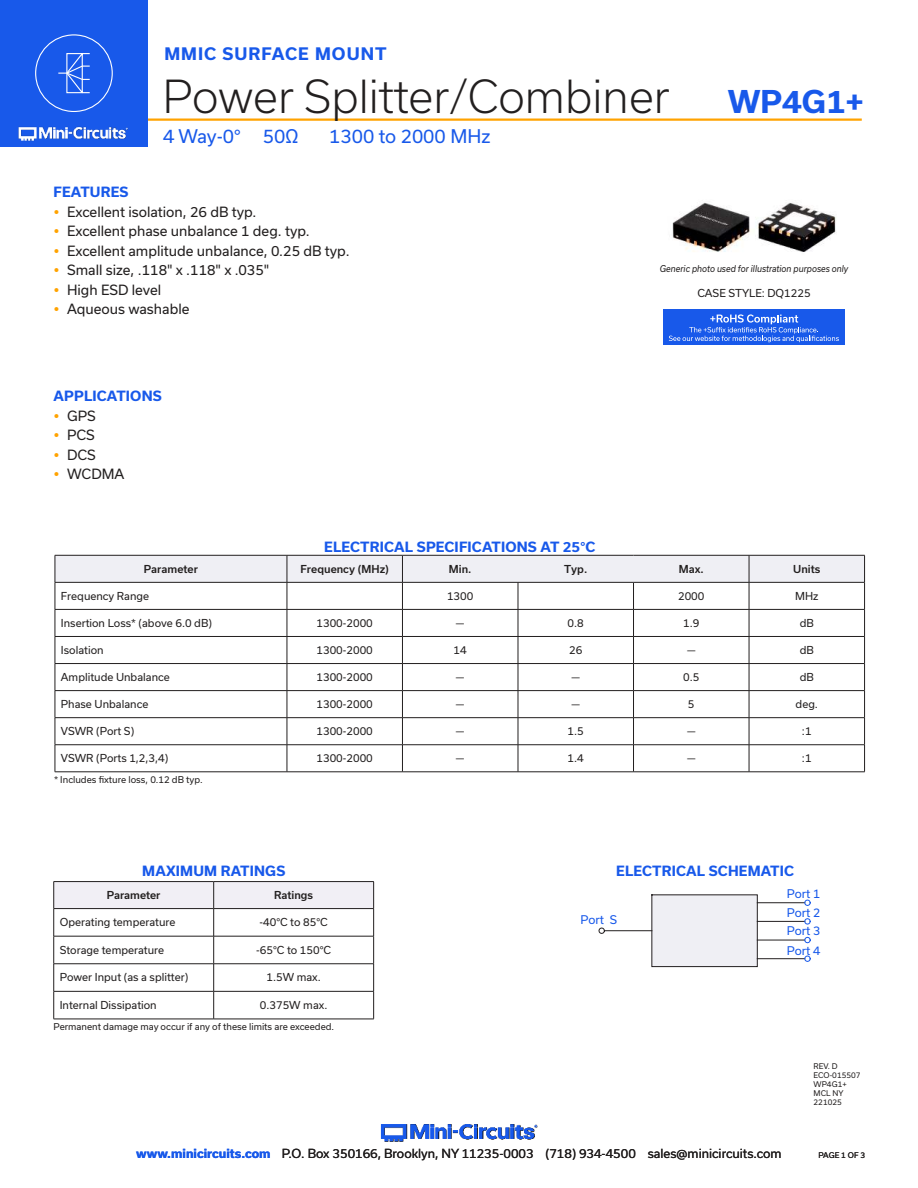
<style>
.page{position:relative;width:918px;height:1188px;background:#fff}
.page>*{position:absolute;margin:0;border:0;box-sizing:border-box;transform-origin:0 0}
.t1{font:300 43.5px "Usual";color:#221f1f}
.t2{font:700 30px "Usual";color:#1859ea}
.t3{font:18px "Usual";color:#1859ea}
.t4{font:700 16.5px "Usual";letter-spacing:.065em;color:#1859ea}
.t5{font:13.5px/19.5px "Usual";color:#221f1f}
.t6{font:700 13.5px "Usual";letter-spacing:.015em;color:#1859ea}
.t7{font:12px "Usual";color:#221f1f}
.t8{font:11.4px/19px "Usual";color:#1859ea}
.t9{font:10.5px "Usual";color:#221f1f}
.t10{font:500 10.5px "Usual";color:#221f1f}
.t11{font:9px "Usual";color:#221f1f}
.t12{font:italic 9px "Usual";color:#221f1f;scale:.9 1}
.t13{font:7.5px/9px "Usual";color:#221f1f}
.s1{font-weight:700;color:#1859ea}
</style>
<div class="page">
<svg style="left:651px;top:894px;width:107px;height:73px"></svg>
<hr style="left:757px;top:958px;width:48px;height:1px;background:#231f20">
<hr style="left:604px;top:930px;width:48px;height:1px;background:#231f20">
<svg style="left:598px;top:927px;width:7px;height:7px"></svg>
<svg style="left:804px;top:955px;width:7px;height:7px"></svg>
<hr style="left:757px;top:902px;width:48px;height:1px;background:#231f20">
<svg style="left:804px;top:899px;width:7px;height:7px"></svg>
<hr style="left:757px;top:921px;width:48px;height:1px;background:#231f20">
<svg style="left:804px;top:918px;width:7px;height:7px"></svg>
<hr style="left:757px;top:940px;width:48px;height:1px;background:#231f20">
<svg style="left:804px;top:937px;width:7px;height:6px"></svg>
<div style="left:664px;top:310px;width:181px;height:35px;background:#1859ea"></div>
<svg style="left:669px;top:314px;width:170px;height:28px"></svg>
<hr style="left:54px;top:881px;width:160px;height:1px;background:#221f1f">
<hr style="left:214px;top:881px;width:160px;height:1px;background:#221f1f">
<svg style="left:53px;top:882px;width:321px;height:137px"></svg>
<hr style="left:54px;top:1019px;width:160px;height:1px;background:#221f1f">
<hr style="left:214px;top:1019px;width:160px;height:1px;background:#221f1f">
<hr style="left:55px;top:772px;width:232px;height:1px;background:#221f1f">
<hr style="left:402px;top:772px;width:116px;height:1px;background:#221f1f">
<hr style="left:518px;top:772px;width:116px;height:1px;background:#221f1f">
<hr style="left:634px;top:772px;width:115px;height:1px;background:#221f1f">
<hr style="left:749px;top:772px;width:116px;height:1px;background:#221f1f">
<svg style="left:55px;top:555px;width:810px;height:217px"></svg>
<hr style="left:55px;top:609px;width:232px;height:1px;background:#221f1f">
<hr style="left:287px;top:609px;width:115px;height:1px;background:#221f1f">
<hr style="left:402px;top:609px;width:116px;height:1px;background:#221f1f">
<hr style="left:518px;top:609px;width:116px;height:1px;background:#221f1f">
<hr style="left:634px;top:609px;width:115px;height:1px;background:#221f1f">
<hr style="left:749px;top:609px;width:116px;height:1px;background:#221f1f">
<hr style="left:402px;top:636px;width:116px;height:1px;background:#221f1f">
<hr style="left:518px;top:636px;width:116px;height:1px;background:#221f1f">
<hr style="left:634px;top:636px;width:115px;height:1px;background:#221f1f">
<hr style="left:287px;top:663px;width:115px;height:1px;background:#221f1f">
<hr style="left:287px;top:717px;width:115px;height:1px;background:#221f1f">
<hr style="left:287px;top:772px;width:115px;height:1px;background:#221f1f">
<img style="left:380px;top:1124px;width:158px;height:18px">
<img style="left:672px;top:202px;width:164px;height:50px">
<hr style="left:129px;top:118px;width:733px;height:3px;background:#ffa300">
<div style="left:0;top:0;width:147px;height:147px;background:#1859ea"></div>
<img style="left:18px;top:126px;width:110px;height:15px">
<div style="left:35px;top:34px;width:78px;height:78px;border:1px solid #fff;border-radius:50%"></div>
<svg style="left:58px;top:53px;width:32px;height:41px"></svg>
<h3 class="t4" style="left:164px;top:45px;width:224px">MMIC SURFACE MOUNT</h3>
<h1 class="t1" style="left:163px;top:78px;width:508px">Power Splitter/Combiner</h1>
<h3 class="t3" style="left:163px;top:128px;width:137px">4 Way-0° 50Ω</h3>
<h3 class="t3" style="left:329px;top:128px;width:163px">1300 to 2000 MHz</h3>
<h2 class="t2" style="left:728px;top:85px;width:138px">WP4G1+</h2>
<p class="t6" style="left:54px;top:185px;width:76px">FEATURES</p>
<p class="t5" style="left:67px;top:203px;width:284px">Excellent isolation, 26 dB typ.<br>Excellent phase unbalance 1 deg. typ.<br>Excellent amplitude unbalance, 0.25 dB typ.<br>Small size, .118" x .118" x .035"<br>High ESD level<br>Aqueous washable</p>
<p class="t6" style="left:54px;top:389px;width:110px">APPLICATIONS</p>
<p class="t5" style="left:67px;top:407px;width:59px">GPS<br>PCS<br>DCS<br>WCDMA</p>
<p class="t6" style="left:324px;top:539px;width:273px">ELECTRICAL SPECIFICATIONS AT 25°C</p>
<p class="t12" style="left:660px;top:265px;width:211px">Generic photo used for illustration purposes only</p>
<p class="t9" style="left:697px;top:288px;width:115px">CASE STYLE: DQ1225</p>
<p class="t10" style="left:144px;top:564px;width:56px">Parameter</p>
<p class="t10" style="left:301px;top:564px;width:90px">Frequency (MHz)</p>
<p class="t10" style="left:449px;top:564px;width:24px">Min.</p>
<p class="t10" style="left:564px;top:564px;width:25px">Typ.</p>
<p class="t10" style="left:679px;top:564px;width:26px">Max.</p>
<p class="t10" style="left:793px;top:564px;width:29px">Units</p>
<p class="t9" style="left:61px;top:591px;width:90px">Frequency Range</p>
<p class="t9" style="left:447px;top:591px;width:28px">1300</p>
<p class="t9" style="left:678px;top:591px;width:28px">2000</p>
<p class="t9" style="left:795px;top:591px;width:25px">MHz</p>
<p class="t9" style="left:61px;top:618px;width:153px">Insertion Loss* (above 6.0 dB)</p>
<p class="t9" style="left:317px;top:618px;width:58px">1300-2000</p>
<p class="t9" style="left:456px;top:618px;width:10px">—</p>
<p class="t9" style="left:568px;top:618px;width:18px">0.8</p>
<p class="t9" style="left:683px;top:618px;width:18px">1.9</p>
<p class="t9" style="left:800px;top:618px;width:16px">dB</p>
<p class="t9" style="left:61px;top:645px;width:44px">Isolation</p>
<p class="t9" style="left:317px;top:645px;width:58px">1300-2000</p>
<p class="t9" style="left:454px;top:645px;width:15px">14</p>
<p class="t9" style="left:569px;top:645px;width:15px">26</p>
<p class="t9" style="left:687px;top:645px;width:10px">—</p>
<p class="t9" style="left:800px;top:645px;width:16px">dB</p>
<p class="t9" style="left:61px;top:672px;width:110px">Amplitude Unbalance</p>
<p class="t9" style="left:317px;top:672px;width:58px">1300-2000</p>
<p class="t9" style="left:456px;top:672px;width:10px">—</p>
<p class="t9" style="left:571px;top:672px;width:10px">—</p>
<p class="t9" style="left:683px;top:672px;width:18px">0.5</p>
<p class="t9" style="left:800px;top:672px;width:16px">dB</p>
<p class="t9" style="left:61px;top:699px;width:89px">Phase Unbalance</p>
<p class="t9" style="left:317px;top:699px;width:58px">1300-2000</p>
<p class="t9" style="left:456px;top:699px;width:10px">—</p>
<p class="t9" style="left:571px;top:699px;width:10px">—</p>
<p class="t9" style="left:688px;top:699px;width:8px">5</p>
<p class="t9" style="left:796px;top:699px;width:24px">deg.</p>
<p class="t9" style="left:61px;top:726px;width:75px">VSWR (Port S)</p>
<p class="t9" style="left:317px;top:726px;width:58px">1300-2000</p>
<p class="t9" style="left:456px;top:726px;width:10px">—</p>
<p class="t9" style="left:568px;top:726px;width:18px">1.5</p>
<p class="t9" style="left:687px;top:726px;width:10px">—</p>
<p class="t9" style="left:802px;top:726px;width:11px">:1</p>
<p class="t9" style="left:61px;top:753px;width:109px">VSWR (Ports 1,2,3,4)</p>
<p class="t9" style="left:317px;top:753px;width:58px">1300-2000</p>
<p class="t9" style="left:456px;top:753px;width:10px">—</p>
<p class="t9" style="left:568px;top:753px;width:18px">1.4</p>
<p class="t9" style="left:687px;top:753px;width:10px">—</p>
<p class="t9" style="left:802px;top:753px;width:11px">:1</p>
<p class="t11" style="left:54px;top:775px;width:150px">* Includes fixture loss, 0.12 dB typ.</p>
<p class="t6" style="left:142px;top:864px;width:145px">MAXIMUM RATINGS</p>
<p class="t6" style="left:616px;top:864px;width:179px">ELECTRICAL SCHEMATIC</p>
<p class="t10" style="left:107px;top:891px;width:55px">Parameter</p>
<p class="t10" style="left:274px;top:891px;width:40px">Ratings</p>
<p class="t9" style="left:60px;top:917px;width:117px">Operating temperature</p>
<p class="t9" style="left:260px;top:917px;width:70px">-40°C to 85°C</p>
<p class="t9" style="left:60px;top:945px;width:106px">Storage temperature</p>
<p class="t9" style="left:256px;top:945px;width:76px">-65°C to 150°C</p>
<p class="t9" style="left:60px;top:972px;width:130px">Power Input (as a splitter)</p>
<p class="t9" style="left:267px;top:972px;width:56px">1.5W max.</p>
<p class="t9" style="left:60px;top:1000px;width:99px">Internal Dissipation</p>
<p class="t9" style="left:260px;top:1000px;width:69px">0.375W max.</p>
<p class="t11" style="left:54px;top:1023px;width:282px">Permanent damage may occur if any of these limits are exceeded.</p>
<p class="t8" style="left:581px;top:911px;width:38px">Port S</p>
<p class="t8" style="left:787px;top:885px;width:35px">Port 1<br>Port 2</p>
<p class="t8" style="left:787px;top:922px;width:35px">Port 3</p>
<p class="t8" style="left:787px;top:941px;width:35px">Port 4</p>
<p class="t13" style="left:814px;top:1062px;width:48px">REV. D<br>ECO-015507<br>WP4G1+<br>MCL NY<br>221025</p>
<p class="t7" style="left:136px;top:1148px;width:647px"><span class="s1">www.minicircuits.com</span> P.O. Box 350166, Brooklyn, NY 11235-0003 (718) 934-4500 sales@minicircuits.com</p>
<p class="t13" style="left:819px;top:1151px;width:48px">PAGE 1 OF 3</p>
</div>
